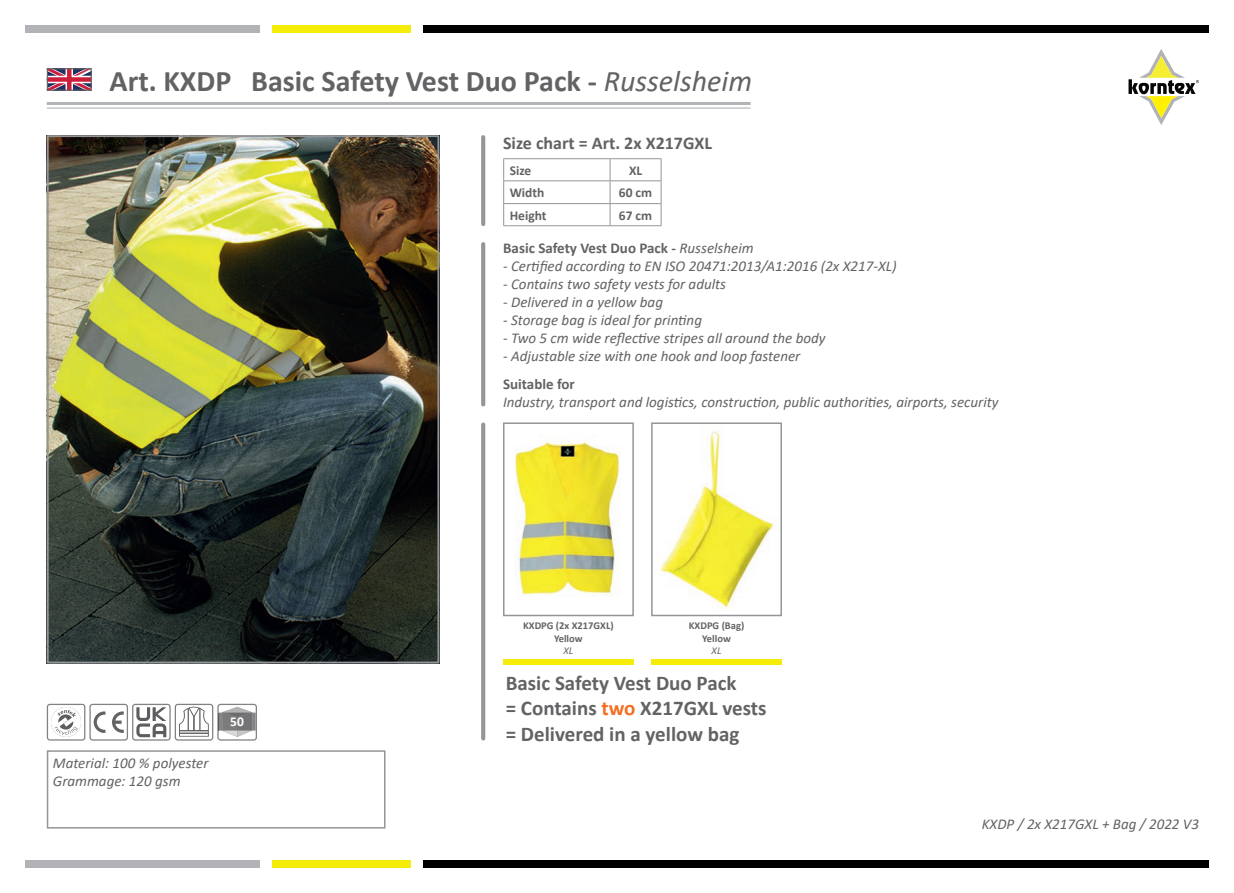
<style>
.page{position:relative;width:1234px;height:893px;background:#fff}
.page>*{position:absolute;margin:0;border:0;box-sizing:border-box;transform-origin:0 0}
.t1{font:700 30px "Calibri";color:#636366}
.t2{font:700 21px/25.2px "Calibri";color:#636366}
.t3{font:700 18px "Calibri";color:#636366}
.t4{font:italic 15px/18px "Calibri";color:#636366}
.t5{font:700 15px "Calibri";color:#636366}
.t6{font:700 13.5px "Calibri";color:#636366}
.t7{font:700 13.5px "Calibri";color:#fff}
.t8{font:700 10.5px/12.6px "Calibri";color:#636366;text-align:center}
.t9{font:italic 10.5px "Calibri";color:#636366}
.s1{font-weight:400;font-style:italic}
.s2{color:#f36e21}
</style>
<div class="page">
<div style="left:423px;top:26px;width:785px;height:7px;background:#000001"></div>
<div style="left:26px;top:26px;width:234px;height:7px;background:#b2b3b7"></div>
<div style="left:272px;top:26px;width:138px;height:7px;background:#f5ec09"></div>
<div style="left:423px;top:860px;width:785px;height:7px;background:#000001"></div>
<div style="left:26px;top:860px;width:234px;height:7px;background:#b2b3b7"></div>
<div style="left:272px;top:860px;width:138px;height:7px;background:#f5ec09"></div>
<svg style="left:1128px;top:49px;width:70px;height:76px"></svg>
<hr style="left:47px;top:102px;width:703px;height:3px;background:#b2b3b7">
<hr style="left:47px;top:107px;width:703px;height:2px;background:#b2b3b7">
<img style="left:50px;top:138px;width:386px;height:522px">
<div style="left:47px;top:135px;width:392px;height:528px;border:2px solid #939598"></div>
<svg style="left:481px;top:137px;width:4px;height:87px"></svg>
<svg style="left:481px;top:244px;width:4px;height:160px"></svg>
<hr style="left:503px;top:158px;width:107px;height:1px;background:#939598">
<hr style="left:610px;top:158px;width:51px;height:1px;background:#939598">
<svg style="left:503px;top:159px;width:158px;height:67px"></svg>
<div style="left:47px;top:750px;width:338px;height:78px;border:2px solid #939598"></div>
<svg style="left:51px;top:707px;width:30px;height:30px"></svg>
<div style="left:47px;top:704px;width:38px;height:37px;border:1px solid #808285;border-radius:3px"></div>
<svg style="left:112px;top:711px;width:12px;height:22px"></svg>
<svg style="left:94px;top:711px;width:11px;height:22px"></svg>
<div style="left:89px;top:704px;width:39px;height:37px;border:1px solid #808285;border-radius:3px"></div>
<svg style="left:179px;top:706px;width:30px;height:31px"></svg>
<div style="left:175px;top:704px;width:38px;height:37px;border:1px solid #808285;border-radius:3px"></div>
<svg style="left:217px;top:704px;width:40px;height:37px"></svg>
<svg style="left:136px;top:707px;width:30px;height:30px"></svg>
<div style="left:132px;top:704px;width:39px;height:37px;border:1px solid #808285;border-radius:3px"></div>
<svg style="left:481px;top:425px;width:4px;height:313px"></svg>
<img style="left:515px;top:441px;width:105px;height:154px">
<div style="left:503px;top:422px;width:130px;height:194px;border:2px solid #939598"></div>
<img style="left:660px;top:430px;width:114px;height:178px">
<div style="left:651px;top:422px;width:130px;height:194px;border:2px solid #939598"></div>
<div style="left:503px;top:659px;width:130px;height:5px;background:#f5ec09"></div>
<div style="left:651px;top:659px;width:130px;height:5px;background:#f5ec09"></div>
<svg style="left:49px;top:70px;width:41px;height:19px"></svg>
<div style="left:47px;top:76px;width:45px;height:7px;background:#fff"></div>
<svg style="left:65px;top:70px;width:8px;height:19px"></svg>
<div style="left:47px;top:77px;width:45px;height:5px;background:#cb1e3b"></div>
<hr style="left:67px;top:68px;width:4px;height:23px;background:#cb1e3b">
<div style="left:47px;top:68px;width:45px;height:23px;border:1px solid #636366"></div>
<h1 class="t1" style="left:109px;top:60px;width:644px">Art. KXDP Basic Safety Vest Duo Pack - <span class="s1">Russelsheim</span></h1>
<p class="t3" style="left:503px;top:130px;width:210px">Size chart = Art. 2x X217GXL</p>
<p class="t6" style="left:509px;top:161px;width:23px">Size</p>
<p class="t6" style="left:629px;top:161px;width:15px">XL</p>
<p class="t6" style="left:509px;top:183px;width:36px">Width</p>
<p class="t6" style="left:618px;top:183px;width:35px">60 cm</p>
<p class="t6" style="left:509px;top:206px;width:38px">Height</p>
<p class="t6" style="left:618px;top:206px;width:35px">67 cm</p>
<p class="t5" style="left:503px;top:238px;width:252px">Basic Safety Vest Duo Pack - <span class="s1">Russelsheim</span></p>
<p class="t4" style="left:503px;top:257px;width:395px">- Certified according to EN ISO 20471:2013/A1:2016 (2x X217-XL)</p>
<p class="t4" style="left:503px;top:275px;width:224px">- Contains two safety vests for adults</p>
<p class="t4" style="left:503px;top:293px;width:161px">- Delivered in a yellow bag</p>
<p class="t4" style="left:503px;top:311px;width:200px">- Storage bag is ideal for printing</p>
<p class="t4" style="left:503px;top:329px;width:324px">- Two 5 cm wide reflective stripes all around the body</p>
<p class="t4" style="left:503px;top:347px;width:299px">- Adjustable size with one hook and loop fastener</p>
<p class="t5" style="left:503px;top:373px;width:73px">Suitable for</p>
<p class="t4" style="left:503px;top:392px;width:497px">Industry, transport and logistics, construction, public authorities, airports, security</p>
<p class="t4" style="left:53px;top:753px;width:157px">Material: 100 % polyester<br>Grammage: 120 gsm</p>
<p class="t7" style="left:230px;top:712px;width:15px">50</p>
<p class="t8" style="left:523px;top:619px;width:92px">KXDPG (2x X217GXL)<br>Yellow</p>
<p class="t9" style="left:563px;top:644px;width:11px">XL</p>
<p class="t8" style="left:688px;top:619px;width:57px">KXDPG (Bag)</p>
<p class="t9" style="left:711px;top:644px;width:11px">XL</p>
<p class="t8" style="left:702px;top:632px;width:30px">Yellow</p>
<h2 class="t2" style="left:505px;top:670px;width:262px">Basic Safety Vest Duo Pack<br>= Contains <span class="s2">two</span> X217GXL vests = Delivered in a yellow bag</h2>
<p class="t4" style="left:981px;top:814px;width:219px">KXDP / 2x X217GXL + Bag / 2022 V3</p>
</div>
